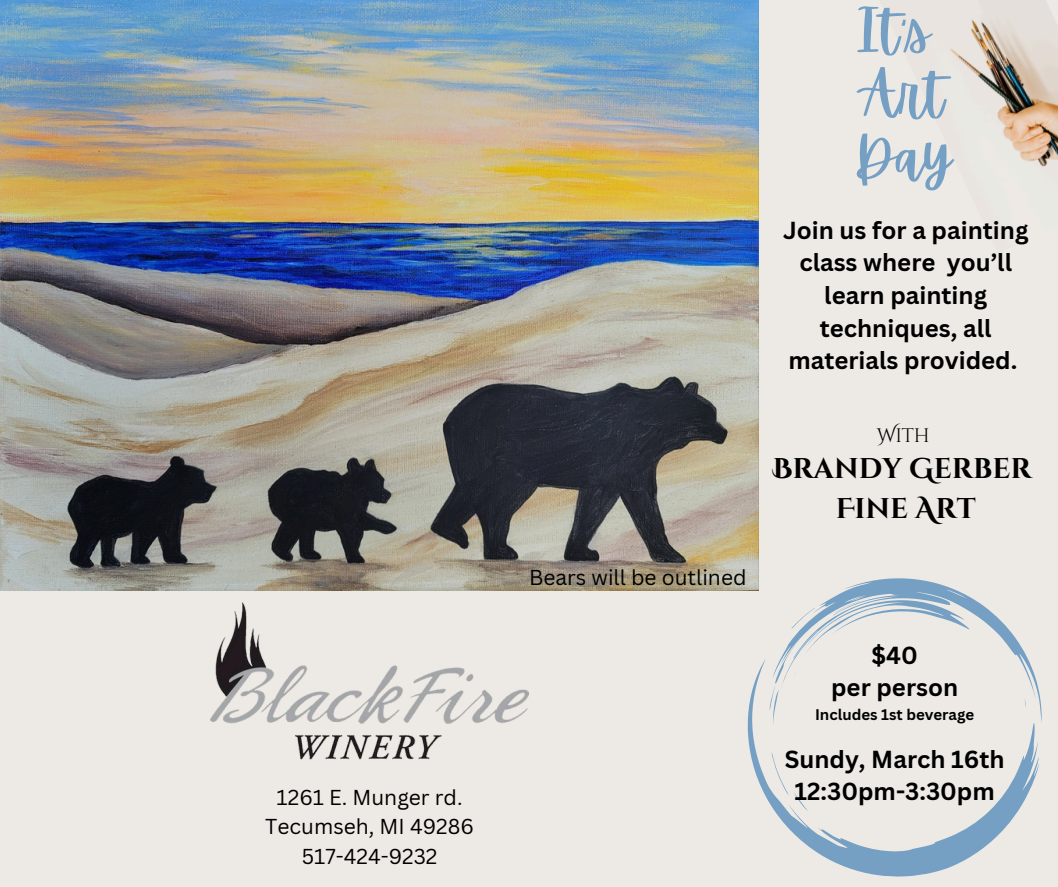
<style>
.page{position:relative;width:1058px;height:887px;background:#fff}
.page>*{position:absolute;margin:0;border:0;box-sizing:border-box;transform-origin:0 0}
.t1{font:55.35px/63px "Apricots";color:#75a0c4}
.t2{font:700 28.5px/39.3px "Cinzel Decorative";color:#000;text-align:center}
.t3{font:700 24px/32.7px "Canva Sans";color:#000;text-align:center}
.t4{font:21px/29.2px "Canva Sans";color:#000;text-align:center}
.t5{font:19.5px "Cinzel Decorative";color:#000}
.t6{font:700 15px "Canva Sans";color:#000}
</style>
<div class="page">
<div style="left:0;top:0;width:1058px;height:886px;background:#edeae5"></div>
<img style="left:950px;top:0;width:108px;height:167px">
<img style="left:0;top:0;width:758px;height:591px">
<img style="left:210px;top:578px;width:319px;height:182px">
<svg style="left:747px;top:659px;width:292px;height:217px"></svg>
<svg style="left:829px;top:578px;width:212px;height:145px"></svg>
<svg style="left:771px;top:752px;width:37px;height:59px"></svg>
<svg style="left:769px;top:600px;width:200px;height:125px"></svg>
<svg style="left:1024px;top:698px;width:2px;height:10px"></svg>
<p class="t4" style="left:265px;top:782px;width:210px">1261 E. Munger rd.<br>Tecumseh, MI 49286<br>517-424-9232</p>
<p class="t4" style="left:529px;top:562px;width:219px">Bears will be outlined</p>
<p class="t1" style="left:854px;top:1px;width:99px">It’s<br>Art<br>Day</p>
<h4 class="t3" style="left:783px;top:213px;width:247px">Join us for a painting class where you’ll learn painting techniques, all materials provided.</h4>
<h1 class="t5" style="left:876px;top:423px;width:55px">With</h1>
<h1 class="t2" style="left:772px;top:450px;width:260px">BRANDY GERBER<br>FINE ART</h1>
<h2 class="t3" style="left:871px;top:638px;width:48px">$40</h2>
<p class="t3" style="left:831px;top:670px;width:129px">per person</p>
<p class="t6" style="left:815px;top:703px;width:161px">Includes 1st beverage</p>
<h3 class="t3" style="left:784px;top:742px;width:221px">Sundy, March 16th<br>12:30pm-3:30pm</h3>
</div>
